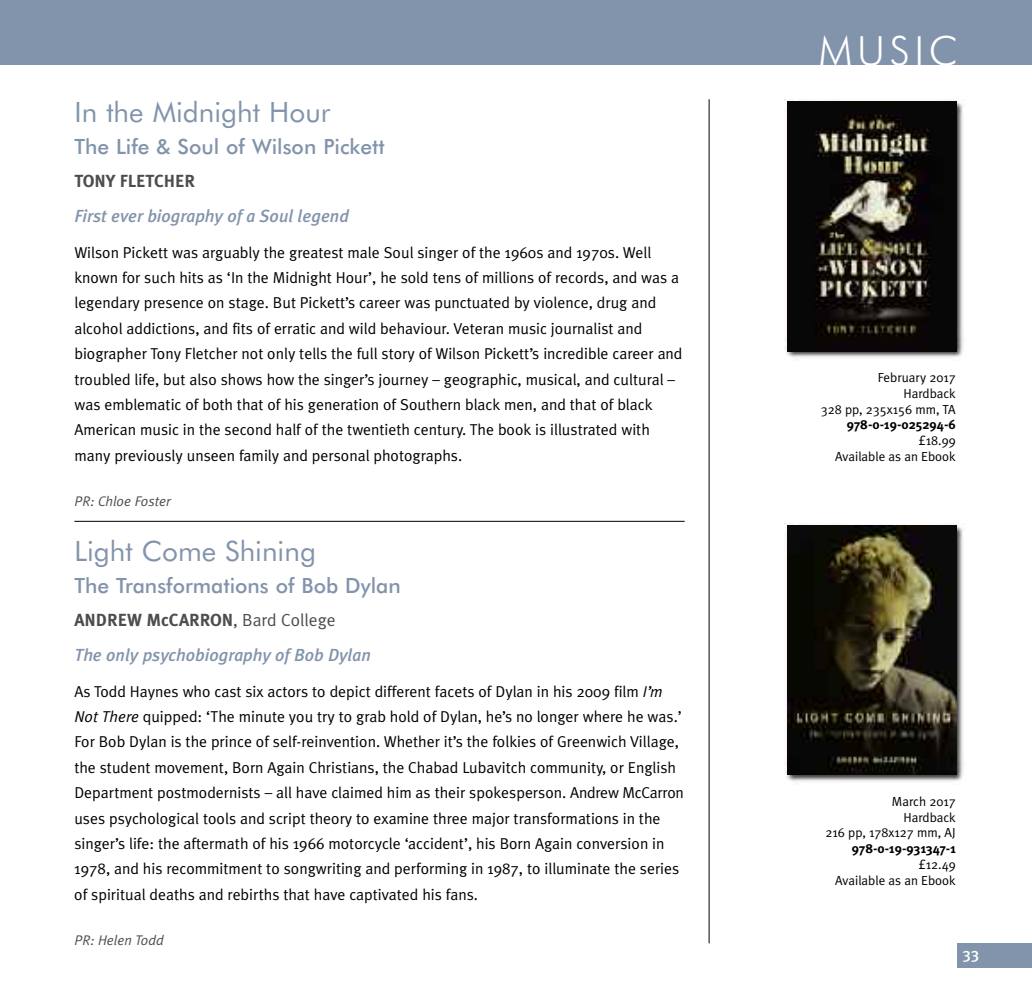
<style>
.page{position:relative;width:1032px;height:993px;background:#fff}
.page>*{position:absolute;margin:0;border:0;box-sizing:border-box;transform-origin:0 0}
.t1{font:300 40.25px "Futura BT";letter-spacing:.115em;color:#fff}
.t2{font:28px "Futura BT";color:#8294ab}
.t3{font:500 21px "Futura BT";color:#8294ab}
.t4{font:italic 500 17.5px/35.4px "Meta Plus";color:#8294ab}
.t5{font:700 17.5px "Meta Plus";letter-spacing:-.005em;color:#4d4d4d}
.t6{font:15.75px/25.4px "Meta Plus Normal";color:#000}
.t7{font:500 15.75px "Meta Plus";color:#fff}
.t8{font:italic 14px "Meta Plus Normal";color:#4d4d4d}
.t9{font:13.12px/15.8px "Meta Plus Normal";color:#000;text-align:right}
.t10{font:700 13.12px "Meta Plus";color:#000}
.s1{font-weight:700;font-style:normal;color:#4d4d4d}
.s2{font-family:"Meta Plus Normal";font-weight:400;font-style:normal;color:#4d4d4d}
.s3{font-style:italic}
</style>
<div class="page">
<hr style="left:74px;top:521px;width:611px;height:1px;background:#000">
<hr style="left:709px;top:99px;width:1px;height:844px;background:#000">
<div style="left:0;top:0;width:1032px;height:64px;background:#8294ab"></div>
<div style="left:957px;top:943px;width:75px;height:24px;background:#8294ab"></div>
<img style="left:785px;top:99px;width:178px;height:259px">
<img style="left:787px;top:102px;width:170px;height:249px">
<img style="left:785px;top:523px;width:178px;height:259px">
<img style="left:787px;top:525px;width:170px;height:249px">
<h2 class="t2" style="left:74px;top:101px;width:258px">In the Midnight Hour</h2>
<h3 class="t3" style="left:74px;top:138px;width:312px">The Life &amp; Soul of Wilson Pickett</h3>
<p class="t5" style="left:74px;top:170px;width:122px">TONY FLETCHER</p>
<p class="t4" style="left:74px;top:198px;width:276px">First ever biography of a Soul legend</p>
<p class="t6" style="left:74px;top:239px;width:610px">Wilson Pickett was arguably the greatest male Soul singer of the 1960s and 1970s. Well known for such hits as ‘In the Midnight Hour’, he sold tens of millions of records, and was a legendary presence on stage. But Pickett’s career was punctuated by violence, drug and alcohol addictions, and fits of erratic and wild behaviour. Veteran music journalist and biographer Tony Fletcher not only tells the full story of Wilson Pickett’s incredible career and troubled life, but also shows how the singer’s journey – geographic, musical, and cultural – was emblematic of both that of his generation of Southern black men, and that of black American music in the second half of the twentieth century. The book is illustrated with many previously unseen family and personal photographs.</p>
<p class="t8" style="left:74px;top:493px;width:98px">PR: Chloe Foster</p>
<h2 class="t2" style="left:74px;top:540px;width:243px">Light Come Shining</h2>
<h3 class="t3" style="left:74px;top:577px;width:328px">The Transformations of Bob Dylan</h3>
<p class="t4" style="left:74px;top:602px;width:298px"><span class="s1">ANDREW McCARRON</span><span class="s2">, Bard College<br></span>The only psychobiography of Bob Dylan</p>
<p class="t6" style="left:74px;top:678px;width:611px">As Todd Haynes who cast six actors to depict different facets of Dylan in his 2009 film <span class="s3">I’m Not There</span> quipped: ‘The minute you try to grab hold of Dylan, he’s no longer where he was.’ For Bob Dylan is the prince of self-reinvention. Whether it’s the folkies of Greenwich Village, the student movement, Born Again Christians, the Chabad Lubavitch community, or English Department postmodernists – all have claimed him as their spokesperson. Andrew McCarron uses psychological tools and script theory to examine three major transformations in the singer’s life: the aftermath of his 1966 motorcycle ‘accident’, his Born Again conversion in 1978, and his recommitment to songwriting and performing in 1987, to illuminate the series of spiritual deaths and rebirths that have captivated his fans.</p>
<p class="t8" style="left:74px;top:931px;width:91px">PR: Helen Todd</p>
<h1 class="t1" style="left:819px;top:34px;width:140px">MUSIC</h1>
<p class="t9" style="left:821px;top:369px;width:137px">February 2017<br>Hardback<br>328 pp, 235x156 mm, TA</p>
<p class="t10" style="left:847px;top:417px;width:110px">978-0-19-025294-6</p>
<p class="t9" style="left:835px;top:432px;width:122px">£18.99<br>Available as an Ebook</p>
<p class="t9" style="left:825px;top:793px;width:132px">March 2017<br>Hardback<br>216 pp, 178x127 mm, AJ</p>
<p class="t10" style="left:852px;top:840px;width:105px">978-0-19-931347-1</p>
<p class="t9" style="left:835px;top:856px;width:122px">£12.49<br>Available as an Ebook</p>
<p class="t7" style="left:963px;top:944px;width:18px">33</p>
</div>
